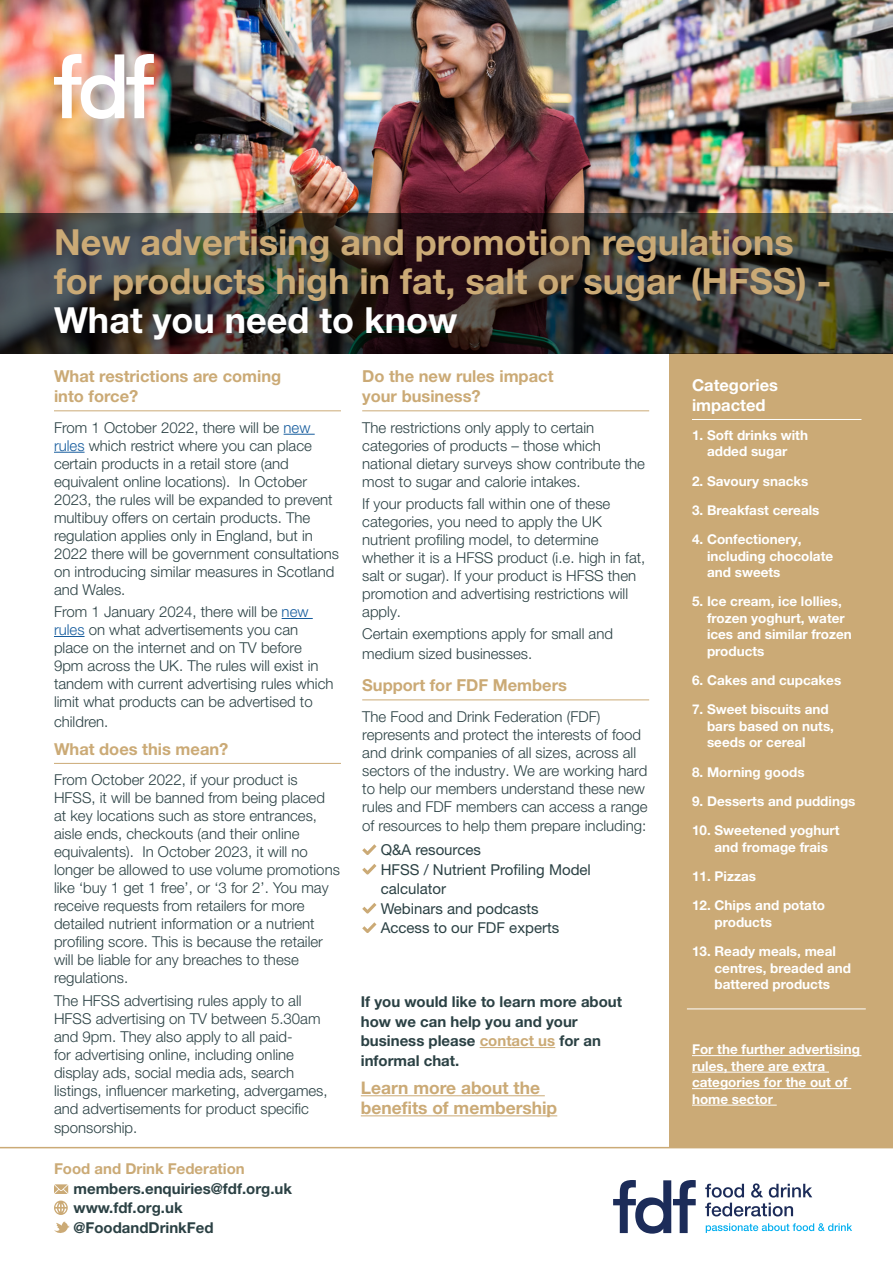
<style>
.page{position:relative;width:893px;height:1263px;background:#fff}
.page>*{position:absolute;margin:0;border:0;box-sizing:border-box;transform-origin:0 0}
.t1{font:700 36px/39px "Helvetica Neue LT Pro";color:#cbaa76}
.t2{font:700 17.4px/20.1px "Helvetica Neue LT Pro";color:#cbaa76}
.t3{font:700 16.5px/19.5px "Helvetica Neue LT Pro";color:#cbaa76}
.t4{font:700 16.5px/19.5px "Helvetica Neue LT Pro";color:#fff}
.t5{font:300 15px/18px "Helvetica Neue LT Pro";color:#2b4144}
.t6{font:700 15px/19.5px "Helvetica Neue LT Pro";color:#2b4144}
.t7{font:15px/19.5px "Helvetica Neue LT Pro";color:#2b4144}
.t8{font:700 13.5px/16.5px "Helvetica Neue LT Pro";color:#fff}
.s1{color:#fff}
.s2{color:#175d9e}
.s3{color:#cbaa76}
</style>
<div class="page">
<img style="left:0;top:0;width:893px;height:213px">
<div style="left:669px;top:353px;width:224px;height:794px;background:#cbaa76"></div>
<img style="left:0;top:213px;width:893px;height:140px">
<svg style="left:705px;top:1183px;width:107px;height:33px"></svg>
<svg style="left:613px;top:1180px;width:83px;height:53px"></svg>
<svg style="left:706px;top:1223px;width:146px;height:10px"></svg>
<img style="left:54px;top:54px;width:100px;height:65px">
<hr style="left:54px;top:410px;width:287px;height:1px;background:#cbaa76">
<hr style="left:284px;top:434px;width:31px;height:1px;background:#175d9e">
<hr style="left:54px;top:452px;width:31px;height:1px;background:#175d9e">
<hr style="left:282px;top:618px;width:31px;height:1px;background:#175d9e">
<hr style="left:54px;top:636px;width:31px;height:1px;background:#175d9e">
<hr style="left:54px;top:763px;width:287px;height:1px;background:#cbaa76">
<hr style="left:362px;top:410px;width:287px;height:1px;background:#cbaa76">
<hr style="left:362px;top:699px;width:287px;height:1px;background:#cbaa76">
<svg style="left:362px;top:844px;width:14px;height:11px"></svg>
<svg style="left:362px;top:864px;width:14px;height:10px"></svg>
<svg style="left:362px;top:903px;width:14px;height:10px"></svg>
<svg style="left:362px;top:922px;width:14px;height:11px"></svg>
<hr style="left:692px;top:419px;width:169px;height:1px;background:#fff">
<hr style="left:692px;top:1055px;width:169px;height:1px;background:#fff">
<hr style="left:692px;top:1072px;width:137px;height:1px;background:#fff">
<hr style="left:692px;top:1088px;width:159px;height:1px;background:#fff">
<hr style="left:692px;top:1105px;width:85px;height:1px;background:#fff">
<svg style="left:54px;top:1184px;width:14px;height:10px"></svg>
<svg style="left:54px;top:1200px;width:14px;height:15px"></svg>
<svg style="left:54px;top:1221px;width:16px;height:12px"></svg>
<hr style="left:0;top:1147px;width:893px;height:1px;background:#cbaa76">
<hr style="left:361px;top:1095px;width:184px;height:1px;background:#cbaa76">
<hr style="left:361px;top:1115px;width:196px;height:1px;background:#cbaa76">
<hr style="left:480px;top:1047px;width:75px;height:1px;background:#cbaa76">
<hr style="left:687px;top:1008px;width:179px;height:1px;background:#fff">
<p class="t1" style="left:54px;top:221px;width:779px">New advertising and promotion regulations for products high in fat, salt or sugar (HFSS) -<br><span class="s1">What you need to know</span></p>
<p class="t3" style="left:54px;top:366px;width:229px">What restrictions are coming into force?</p>
<p class="t5" style="left:54px;top:418px;width:287px">From 1 October 2022, there will be <span class="s2">new rules</span> which restrict where you can place certain products in a retail store (and equivalent online locations). In October 2023, the rules will be expanded to prevent multibuy offers on certain products. The regulation applies only in England, but in 2022 there will be government consultations on introducing similar measures in Scotland and Wales.</p>
<p class="t5" style="left:54px;top:602px;width:281px">From 1 January 2024, there will be <span class="s2">new rules</span> on what advertisements you can place on the internet and on TV before 9pm across the UK. The rules will exist in tandem with current advertising rules which limit what products can be advertised to</p>
<p class="t5" style="left:54px;top:712px;width:56px">children.</p>
<p class="t3" style="left:54px;top:738px;width:176px">What does this mean?</p>
<p class="t5" style="left:54px;top:771px;width:287px">From October 2022, if your product is HFSS, it will be banned from being placed at key locations such as store entrances, aisle ends, checkouts (and their online equivalents). In October 2023, it will no longer be allowed to use volume promotions like ‘buy 1 get 1 free’, or ‘3 for 2’. You may receive requests from retailers for more detailed nutrient information or a nutrient profiling score. This is because the retailer will be liable for any breaches to these regulations.</p>
<p class="t5" style="left:54px;top:991px;width:275px">The HFSS advertising rules apply to all HFSS advertising on TV between 5.30am and 9pm. They also apply to all paid-<br>for advertising online, including online display ads, social media ads, search listings, influencer marketing, advergames, and advertisements for product specific</p>
<p class="t5" style="left:54px;top:1118px;width:85px">sponsorship.</p>
<p class="t6" style="left:74px;top:1159px;width:220px;text-indent:-20px"><span class="s3">Food and Drink Federation </span>members.enquiries@fdf.org.uk www.fdf.org.uk @FoodandDrinkFed</p>
<p class="t3" style="left:362px;top:366px;width:193px">Do the new rules impact your business?</p>
<p class="t5" style="left:362px;top:418px;width:284px">The restrictions only apply to certain categories of products – those which national dietary surveys show contribute the most to sugar and calorie intakes.</p>
<p class="t5" style="left:362px;top:494px;width:285px">If your products fall within one of these categories, you need to apply the UK nutrient profiling model, to determine whether it is a HFSS product (i.e. high in fat, salt or sugar). If your product is HFSS then promotion and advertising restrictions will apply.</p>
<p class="t5" style="left:362px;top:624px;width:252px;line-height:19.5px">Certain exemptions apply for small and medium sized businesses.</p>
<p class="t3" style="left:362px;top:675px;width:206px">Support for FDF Members</p>
<p class="t5" style="left:362px;top:707px;width:287px">The Food and Drink Federation (FDF) represents and protect the interests of food and drink companies of all sizes, across all sectors of the industry. We are working hard to help our members understand these new rules and FDF members can access a range</p>
<p class="t5" style="left:362px;top:817px;width:285px">of resources to help them prepare including:</p>
<p class="t7" style="left:381px;top:839px;width:102px">Q&amp;A resources</p>
<p class="t7" style="left:381px;top:859px;width:212px">HFSS / Nutrient Profiling Model calculator</p>
<p class="t7" style="left:381px;top:898px;width:160px">Webinars and podcasts</p>
<p class="t7" style="left:381px;top:917px;width:180px">Access to our FDF experts</p>
<p class="t6" style="left:361px;top:992px;width:263px">If you would like to learn more about how we can help you and your business please <span class="s3">contact us</span> for an informal chat.</p>
<p class="t2" style="left:361px;top:1077px;width:198px">Learn more about the benefits of membership</p>
<p class="t4" style="left:692px;top:375px;width:88px">Categories impacted</p>
<p class="t8" style="left:692px;top:426px;width:117px;text-align:center">1. Soft drinks with added sugar</p>
<p class="t8" style="left:692px;top:472px;width:118px">2. Savoury snacks</p>
<p class="t8" style="left:692px;top:501px;width:129px">3. Breakfast cereals</p>
<p class="t8" style="left:707px;top:531px;width:128px;text-indent:-15px">4. Confectionery, including chocolate and sweets</p>
<p class="t8" style="left:707px;top:593px;width:146px;text-indent:-15px">5. Ice cream, ice lollies, frozen yoghurt, water ices and similar frozen products</p>
<p class="t8" style="left:692px;top:672px;width:151px">6. Cakes and cupcakes</p>
<p class="t8" style="left:707px;top:701px;width:129px;text-indent:-15px">7. Sweet biscuits and bars based on nuts, seeds or cereal</p>
<p class="t8" style="left:692px;top:763px;width:114px">8. Morning goods</p>
<p class="t8" style="left:692px;top:793px;width:165px">9. Desserts and puddings</p>
<p class="t8" style="left:714px;top:822px;width:127px;text-indent:-23px">10. Sweetened yoghurt and fromage frais</p>
<p class="t8" style="left:692px;top:868px;width:66px">11. Pizzas</p>
<p class="t8" style="left:714px;top:897px;width:112px;text-indent:-23px">12. Chips and potato products</p>
<p class="t8" style="left:714px;top:943px;width:138px;text-indent:-23px">13. Ready meals, meal centres, breaded and battered products</p>
<p class="t8" style="left:692px;top:1041px;width:170px">For the further advertising rules, there are extra categories for the out of home sector</p>
</div>
